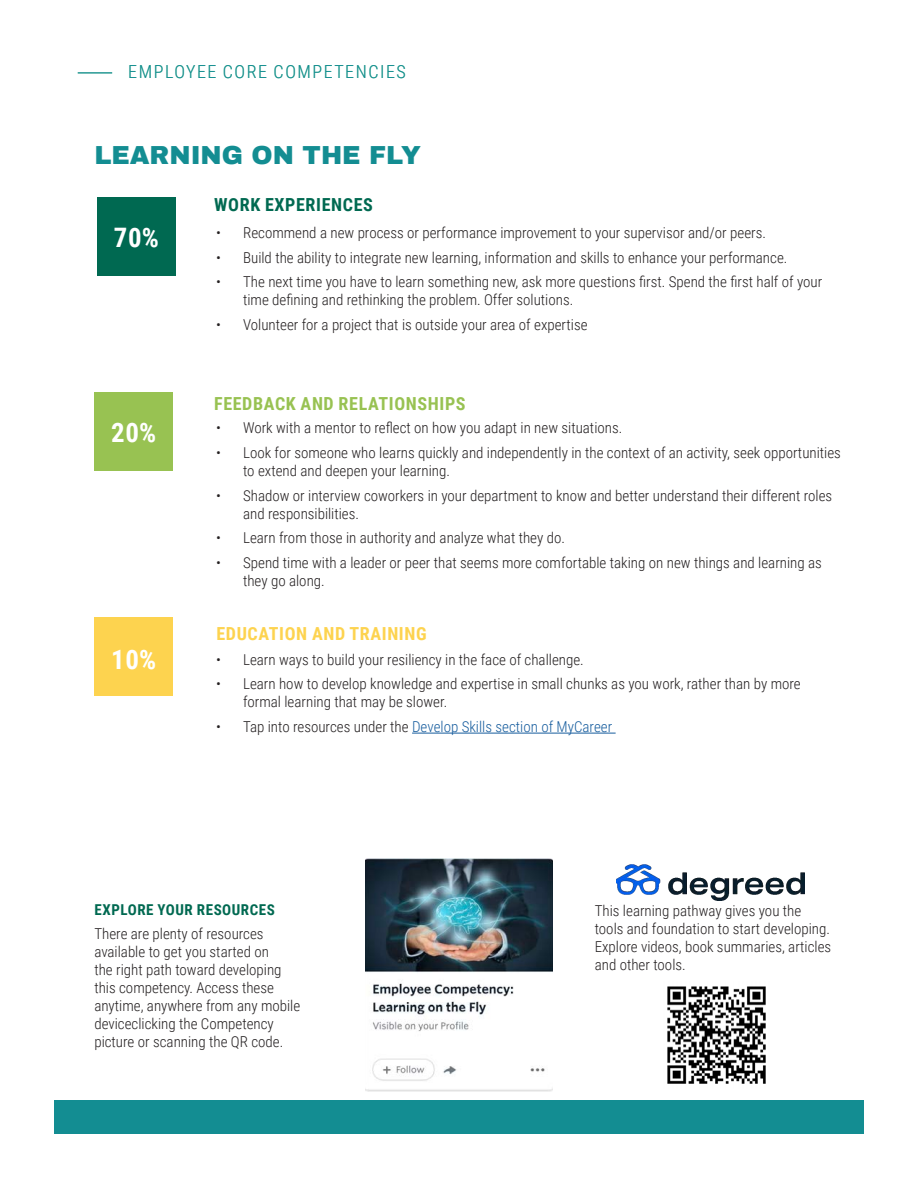
<style>
.page{position:relative;width:918px;height:1188px;background:#fff}
.page>*{position:absolute;margin:0;border:0;box-sizing:border-box;transform-origin:0 0}
.t1{font:700 26.85px "Roboto Condensed";letter-spacing:.025em;color:#fff}
.LEFT_-_Competency_Na{font:900 25.5px "Archivo";color:#138d92}
.t2{font:700 18px "Roboto Condensed";letter-spacing:.035em;color:#98c252}
.t3{font:300 18px "Roboto Condensed";letter-spacing:.085em;color:#138d92}
._70_20_10_titles{font:700 18px "Roboto Condensed";letter-spacing:.035em;color:#fdd34f}
.t4{font:700 18px "Roboto Condensed";letter-spacing:.035em;color:#006951}
.t5{font:300 15px/18px "Roboto Condensed";color:#231f20}
.t6{font:300 15px "Roboto Condensed";color:#175d9e}
.t7{font:700 15px "Roboto Condensed";letter-spacing:.035em;color:#006951}
.s1{color:#231f20}
</style>
<div class="page">
<hr style="left:78px;top:72px;width:34px;height:1px;background:#138d92">
<div style="left:97px;top:198px;width:78px;height:78px;background:#006951"></div>
<div style="left:94px;top:393px;width:79px;height:78px;background:#98c252"></div>
<div style="left:54px;top:1100px;width:810px;height:34px;background:#138d92"></div>
<img style="left:616px;top:864px;width:188px;height:36px">
<hr style="left:412px;top:733px;width:204px;height:1px;background:#175d9e">
<img style="left:365px;top:858px;width:188px;height:234px">
<div style="left:94px;top:617px;width:79px;height:78px;background:#fdd34f"></div>
<img style="left:667px;top:986px;width:99px;height:98px">
<p class="t3" style="left:128px;top:59px;width:279px">EMPLOYEE CORE COMPETENCIES</p>
<p class="LEFT_-_Competency_Na" style="left:94px;top:140px;width:328px">LEARNING ON THE FLY</p>
<p class="t4" style="left:214px;top:192px;width:160px">WORK EXPERIENCES</p>
<h1 class="t1" style="left:114px;top:218px;width:47px">70%</h1>
<p class="t5" style="left:216px;top:223px;width:551px">• Recommend a new process or performance improvement to your supervisor and/or peers.</p>
<p class="t5" style="left:216px;top:248px;width:573px">• Build the ability to integrate new learning, information and skills to enhance your performance.</p>
<p class="t5" style="left:243px;top:273px;width:581px;text-indent:-27px">• The next time you have to learn something new, ask more questions first. Spend the first half of your time defining and rethinking the problem. Offer solutions.</p>
<p class="t5" style="left:216px;top:315px;width:373px">• Volunteer for a project that is outside your area of expertise</p>
<p class="t2" style="left:214px;top:391px;width:253px">FEEDBACK AND RELATIONSHIPS</p>
<h1 class="t1" style="left:111px;top:414px;width:47px">20%</h1>
<h1 class="t1" style="left:114px;top:418px;width:47px">20%</h1>
<p class="t1" style="left:111px;top:640px;width:47px">10%</p>
<p class="t5" style="left:216px;top:418px;width:408px">• Work with a mentor to reflect on how you adapt in new situations.</p>
<p class="t5" style="left:243px;top:443px;width:599px;text-indent:-27px">• Look for someone who learns quickly and independently in the context of an activity, seek opportunities to extend and deepen your learning.</p>
<p class="t5" style="left:243px;top:486px;width:591px;text-indent:-27px">• Shadow or interview coworkers in your department to know and better understand their different roles and responsibilities.</p>
<p class="t5" style="left:216px;top:529px;width:350px">• Learn from those in authority and analyze what they do.</p>
<p class="t5" style="left:243px;top:553px;width:580px;text-indent:-27px">• Spend time with a leader or peer that seems more comfortable taking on new things and learning as they go along.</p>
<p class="_70_20_10_titles" style="left:216px;top:621px;width:212px">EDUCATION AND TRAINING</p>
<p class="t5" style="left:216px;top:650px;width:369px">• Learn ways to build your resiliency in the face of challenge.</p>
<p class="t5" style="left:243px;top:674px;width:559px;text-indent:-27px">• Learn how to develop knowledge and expertise in small chunks as you work, rather than by more formal learning that may be slower.</p>
<p class="t6" style="left:216px;top:716px;width:398px"><span class="s1">• Tap into resources under the</span> Develop Skills section of MyCareer</p>
<p class="t7" style="left:95px;top:899px;width:182px">EXPLORE YOUR RESOURCES</p>
<p class="t5" style="left:94px;top:925px;width:207px">There are plenty of resources available to get you started on<br>the right path toward developing this competency. Access these anytime, anywhere from any mobile deviceclicking the Competency picture or scanning the QR code.</p>
<p class="t5" style="left:595px;top:901px;width:238px">This learning pathway gives you the tools and foundation to start developing.<br>Explore videos, book summaries, articles and other tools.</p>
</div>
